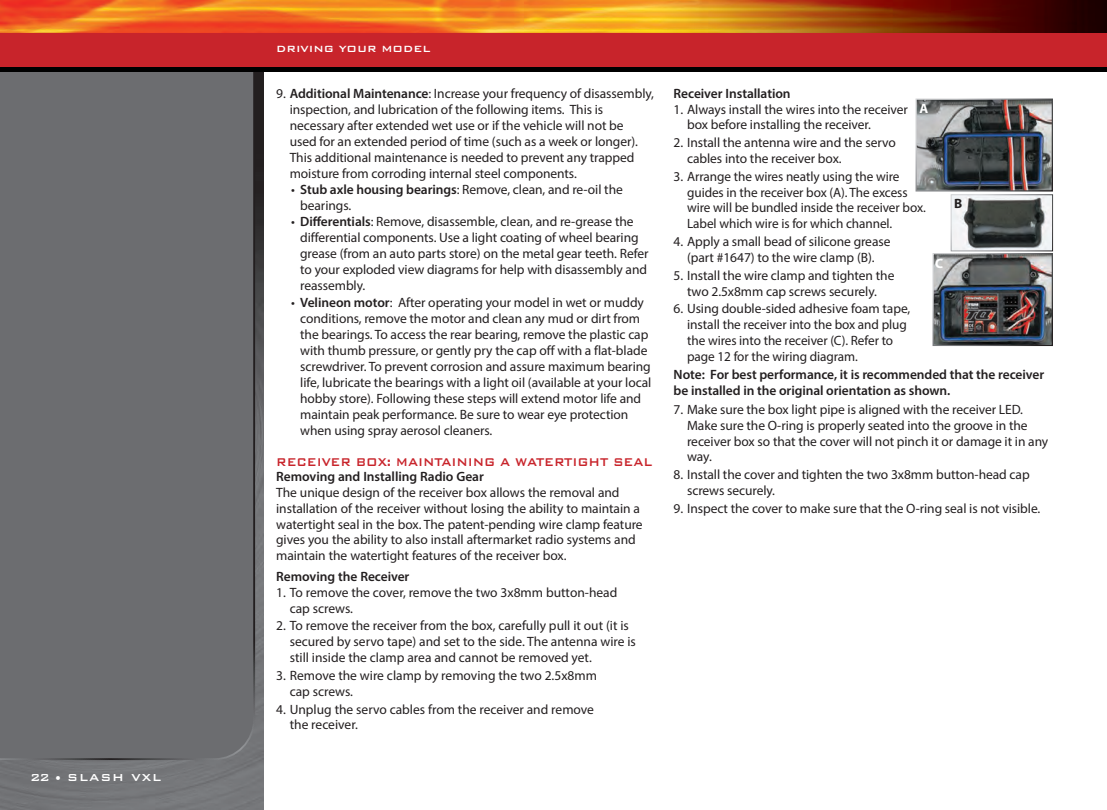
<style>
.page{position:relative;width:1107px;height:810px;background:#fff}
.page>*{position:absolute;margin:0;border:0;box-sizing:border-box;transform-origin:0 0}
.t1{font:500 15px "Bank Gothic BT";letter-spacing:-.01em;color:#c8242b;scale:.88 1}
.t2{font:13.5px/15.8px "Myriad Pro";letter-spacing:-.005em;color:#231f20}
.t3{font:600 13.5px/16.2px "Myriad Pro";letter-spacing:-.005em;color:#231f20}
.t4{font:500 13.5px "Bank Gothic BT";letter-spacing:.075em;color:#fff}
.t5{font:700 13.5px "Myriad Pro";color:#fff}
.t6{font:700 13.5px "Myriad Pro";color:#231f20}
.t7{font:500 12px "Bank Gothic BT";color:#fff}
.s1{font-weight:600}
</style>
<div class="page">
<img style="left:0;top:71px;width:263px;height:739px">
<div style="left:0;top:71px;width:256px;height:690px;background:#6c6d70"></div>
<img style="left:0;top:0;width:1107px;height:71px">
<div style="left:0;top:33px;width:1107px;height:34px;background:#c8242b"></div>
<img style="left:953px;top:196px;width:98px;height:53px">
<div style="left:951px;top:194px;width:102px;height:57px;border:1px solid #fff"></div>
<img style="left:918px;top:101px;width:133px;height:89px">
<img style="left:935px;top:255px;width:116px;height:89px">
<p class="t4" style="left:30px;top:770px;width:133px">22 • SLASH VXL</p>
<p class="t7" style="left:276px;top:43px;width:156px">DRIVING YOUR MODEL</p>
<p class="t2" style="left:290px;top:85px;width:366px;text-indent:-14px">9. <span class="s1">Additional Maintenance</span>: Increase your frequency of disassembly, inspection, and lubrication of the following items. This is necessary after extended wet use or if the vehicle will not be<br>used for an extended period of time (such as a week or longer).<br>This additional maintenance is needed to prevent any trapped moisture from corroding internal steel components.</p>
<p class="t2" style="left:300px;top:181px;width:324px;text-indent:-9px">• <span class="s1">Stub axle housing bearings</span>: Remove, clean, and re-oil the bearings.</p>
<p class="t2" style="left:300px;top:214px;width:350px;text-indent:-9px">• <span class="s1">Differentials</span>: Remove, disassemble, clean, and re-grease the differential components. Use a light coating of wheel bearing grease (from an auto parts store) on the metal gear teeth. Refer to your exploded view diagrams for help with disassembly and reassembly.</p>
<p class="t2" style="left:300px;top:294px;width:353px;text-indent:-9px">• <span class="s1">Velineon motor</span>: After operating your model in wet or muddy conditions, remove the motor and clean any mud or dirt from the bearings. To access the rear bearing, remove the plastic cap with thumb pressure, or gently pry the cap off with a flat-blade screwdriver. To prevent corrosion and assure maximum bearing life, lubricate the bearings with a light oil (available at your local hobby store). Following these steps will extend motor life and maintain peak performance. Be sure to wear eye protection when using spray aerosol cleaners.</p>
<p class="t1" style="left:276px;top:454px;width:429px">RECEIVER BOX: MAINTAINING A WATERTIGHT SEAL</p>
<p class="t3" style="left:276px;top:468px;width:209px">Removing and Installing Radio Gear</p>
<p class="t2" style="left:276px;top:484px;width:368px">The unique design of the receiver box allows the removal and installation of the receiver without losing the ability to maintain a watertight seal in the box. The patent-pending wire clamp feature gives you the ability to also install aftermarket radio systems and maintain the watertight features of the receiver box.</p>
<p class="t3" style="left:276px;top:568px;width:135px">Removing the Receiver</p>
<p class="t2" style="left:290px;top:584px;width:329px;text-indent:-13px">1. To remove the cover, remove the two 3x8mm button-head cap screws.</p>
<p class="t2" style="left:290px;top:618px;width:348px;text-indent:-14px">2. To remove the receiver from the box, carefully pull it out (it is secured by servo tape) and set to the side. The antenna wire is still inside the clamp area and cannot be removed yet.</p>
<p class="t2" style="left:290px;top:667px;width:309px;text-indent:-13px">3. Remove the wire clamp by removing the two 2.5x8mm cap screws.</p>
<p class="t2" style="left:290px;top:701px;width:306px;text-indent:-13px">4. Unplug the servo cables from the receiver and remove the receiver.</p>
<p class="t3" style="left:674px;top:85px;width:119px">Receiver Installation</p>
<p class="t2" style="left:687px;top:101px;width:222px;text-indent:-14px">1. Always install the wires into the receiver box before installing the receiver.</p>
<p class="t2" style="left:687px;top:135px;width:210px;text-indent:-14px">2. Install the antenna wire and the servo cables into the receiver box.</p>
<p class="t2" style="left:687px;top:168px;width:240px;text-indent:-14px">3. Arrange the wires neatly using the wire guides in the receiver box (A). The excess wire will be bundled inside the receiver box.<br>Label which wire is for which channel.</p>
<p class="t2" style="left:674px;top:233px;width:218px;text-align:center">4. Apply a small bead of silicone grease (part #1647) to the wire clamp (B).</p>
<p class="t2" style="left:674px;top:267px;width:222px;text-align:center">5. Install the wire clamp and tighten the two 2.5x8mm cap screws securely.</p>
<p class="t2" style="left:687px;top:301px;width:225px;text-indent:-13px">6. Using double-sided adhesive foam tape, install the receiver into the box and plug the wires into the receiver (C). Refer to page 12 for the wiring diagram.</p>
<p class="t3" style="left:674px;top:366px;width:372px">Note: For best performance, it is recommended that the receiver be installed in the original orientation as shown.</p>
<p class="t2" style="left:687px;top:402px;width:363px;text-indent:-14px">7. Make sure the box light pipe is aligned with the receiver LED.<br>Make sure the O-ring is properly seated into the groove in the receiver box so that the cover will not pinch it or damage it in any way.</p>
<p class="t2" style="left:687px;top:467px;width:344px;text-indent:-14px">8. Install the cover and tighten the two 3x8mm button-head cap screws securely.</p>
<p class="t2" style="left:674px;top:500px;width:368px">9. Inspect the cover to make sure that the O-ring seal is not visible.</p>
<p class="t5" style="left:920px;top:100px;width:10px">A</p>
<p class="t6" style="left:954px;top:194px;width:10px">B</p>
<p class="t5" style="left:935px;top:254px;width:10px">C</p>
</div>
